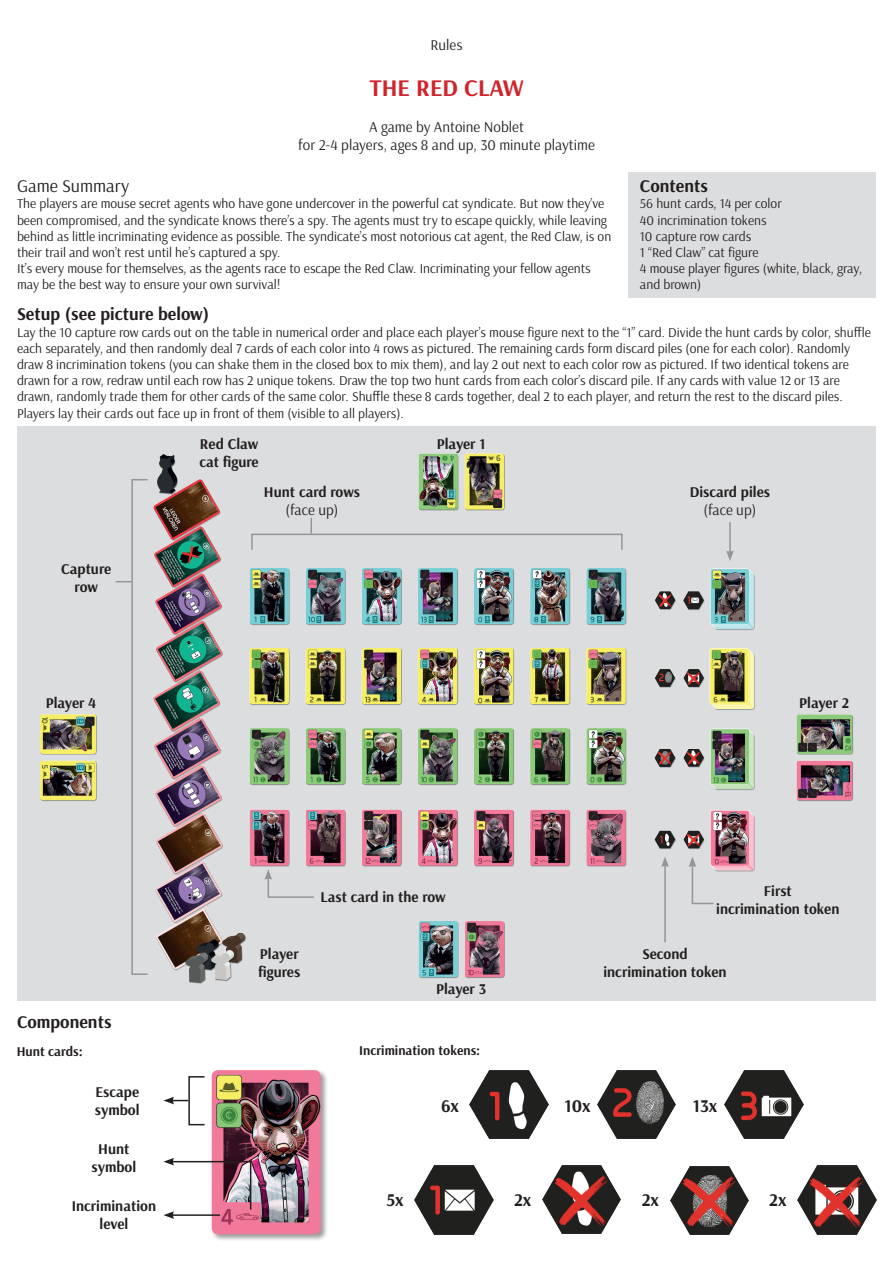
<style>
.page{position:relative;width:893px;height:1263px;background:#fff}
.page>*{position:absolute;margin:0;border:0;box-sizing:border-box;transform-origin:0 0}
.t1{font:700 24px "Arsenal";color:#d1232a}
.t2{font:700 18px "Arsenal";color:#231f20}
.t3{font:18px "Arsenal";color:#231f20}
.t4{font:700 15px/18px "Arsenal";color:#231f20;text-align:center}
.t5{font:15px/18px "Arsenal";color:#231f20;text-align:center}
.t6{font:13.5px/16.2px "Arsenal";color:#231f20}
.t7{font:700 13.5px "Arsenal";color:#231f20}
</style>
<div class="page">
<div style="left:628px;top:172px;width:248px;height:125px;background:#dcdddf"></div>
<img style="left:17px;top:426px;width:859px;height:574px">
<div style="left:251px;top:534px;width:372px;height:16px;border:2px solid #939598"></div>
<svg style="left:310px;top:518px;width:2px;height:16px"></svg>
<hr style="left:729px;top:522px;width:2px;height:31px;background:#939598">
<svg style="left:726px;top:550px;width:8px;height:11px"></svg>
<div style="left:131px;top:479px;width:17px;height:496px;border:2px solid #939598"></div>
<svg style="left:116px;top:581px;width:15px;height:1px"></svg>
<svg style="left:264px;top:869px;width:51px;height:30px"></svg>
<div style="left:210px;top:1069px;width:118px;height:173px;background:#231f20;opacity:.45"></div>
<img style="left:212px;top:1070px;width:109px;height:164px">
<div style="left:188px;top:1076px;width:17px;height:49px;border:2px solid #231f20"></div>
<svg style="left:163px;top:1097px;width:25px;height:7px"></svg>
<svg style="left:163px;top:1158px;width:89px;height:61px"></svg>
<img style="left:470px;top:1070px;width:78px;height:68px">
<img style="left:597px;top:1070px;width:79px;height:68px">
<img style="left:725px;top:1070px;width:78px;height:68px">
<img style="left:415px;top:1166px;width:78px;height:68px">
<img style="left:798px;top:1166px;width:78px;height:68px">
<img style="left:670px;top:1166px;width:78px;height:68px">
<img style="left:542px;top:1165px;width:79px;height:68px">
<svg style="left:689px;top:856px;width:26px;height:49px"></svg>
<hr style="left:664px;top:865px;width:2px;height:77px;background:#939598">
<svg style="left:661px;top:856px;width:8px;height:11px"></svg>
<p class="t5" style="left:430px;top:36px;width:34px">Rules</p>
<h1 class="t1" style="left:369px;top:73px;width:156px">THE RED CLAW</h1>
<p class="t5" style="left:298px;top:118px;width:298px">A game by Antoine Noblet<br>for 2-4 players, ages 8 and up, 30 minute playtime</p>
<h2 class="t2" style="left:640px;top:175px;width:69px">Contents</h2>
<p class="t6" style="left:640px;top:196px;width:224px">56 hunt cards, 14 per color<br>40 incrimination tokens<br>10 capture row cards<br>1 “Red Claw” cat figure<br>4 mouse player figures (white, black, gray, and brown)</p>
<h2 class="t3" style="left:17px;top:175px;width:114px">Game Summary</h2>
<p class="t6" style="left:17px;top:196px;width:596px">The players are mouse secret agents who have gone undercover in the powerful cat syndicate. But now they’ve been compromised, and the syndicate knows there’s a spy. The agents must try to escape quickly, while leaving behind as little incriminating evidence as possible. The syndicate’s most notorious cat agent, the Red Claw, is on their trail and won’t rest until he’s captured a spy.<br>It’s every mouse for themselves, as the agents race to escape the Red Claw. Incriminating your fellow agents may be the best way to ensure your own survival!</p>
<h2 class="t2" style="left:17px;top:303px;width:194px">Setup (see picture below)</h2>
<p class="t6" style="left:17px;top:324px;width:855px">Lay the 10 capture row cards out on the table in numerical order and place each player’s mouse figure next to the “1” card. Divide the hunt cards by color, shuffle each separately, and then randomly deal 7 cards of each color into 4 rows as pictured. The remaining cards form discard piles (one for each color). Randomly draw 8 incrimination tokens (you can shake them in the closed box to mix them), and lay 2 out next to each color row as pictured. If two identical tokens are drawn for a row, redraw until each row has 2 unique tokens. Draw the top two hunt cards from each color’s discard pile. If any cards with value 12 or 13 are drawn, randomly trade them for other cards of the same color. Shuffle these 8 cards together, deal 2 to each player, and return the rest to the discard piles.<br>Players lay their cards out face up in front of them (visible to all players).</p>
<p class="t4" style="left:61px;top:561px;width:52px">Capture row</p>
<p class="t4" style="left:46px;top:694px;width:52px">Player 4</p>
<h2 class="t2" style="left:17px;top:1011px;width:96px">Components</h2>
<p class="t4" style="left:199px;top:435px;width:61px;text-align:left">Red Claw cat figure</p>
<p class="t4" style="left:264px;top:483px;width:98px">Hunt card rows</p>
<p class="t5" style="left:286px;top:501px;width:54px">(face up)</p>
<p class="t4" style="left:437px;top:435px;width:50px">Player 1</p>
<p class="t4" style="left:690px;top:483px;width:82px">Discard piles</p>
<p class="t5" style="left:703px;top:501px;width:54px">(face up)</p>
<p class="t4" style="left:799px;top:694px;width:51px">Player 2</p>
<p class="t4" style="left:258px;top:946px;width:44px;text-align:left">Player figures</p>
<p class="t4" style="left:321px;top:889px;width:127px">Last card in the row</p>
<p class="t4" style="left:716px;top:882px;width:125px">First<br>incrimination token</p>
<p class="t4" style="left:436px;top:981px;width:51px">Player 3</p>
<p class="t4" style="left:603px;top:946px;width:125px">Second incrimination token</p>
<p class="t7" style="left:17px;top:1043px;width:68px">Hunt cards:</p>
<p class="t7" style="left:359px;top:1042px;width:123px">Incrimination tokens:</p>
<p class="t4" style="left:95px;top:1083px;width:46px;text-align:left">Escape symbol</p>
<p class="t4" style="left:92px;top:1141px;width:46px">Hunt symbol</p>
<p class="t4" style="left:72px;top:1197px;width:86px">Incrimination level</p>
<h2 class="t2" style="left:441px;top:1094px;width:20px">6x</h2>
<h2 class="t2" style="left:564px;top:1094px;width:28px">10x</h2>
<h2 class="t2" style="left:693px;top:1094px;width:26px">13x</h2>
<h2 class="t2" style="left:386px;top:1189px;width:19px">5x</h2>
<h2 class="t2" style="left:514px;top:1189px;width:19px">2x</h2>
<h2 class="t2" style="left:642px;top:1189px;width:19px">2x</h2>
<h2 class="t2" style="left:769px;top:1189px;width:19px">2x</h2>
</div>
